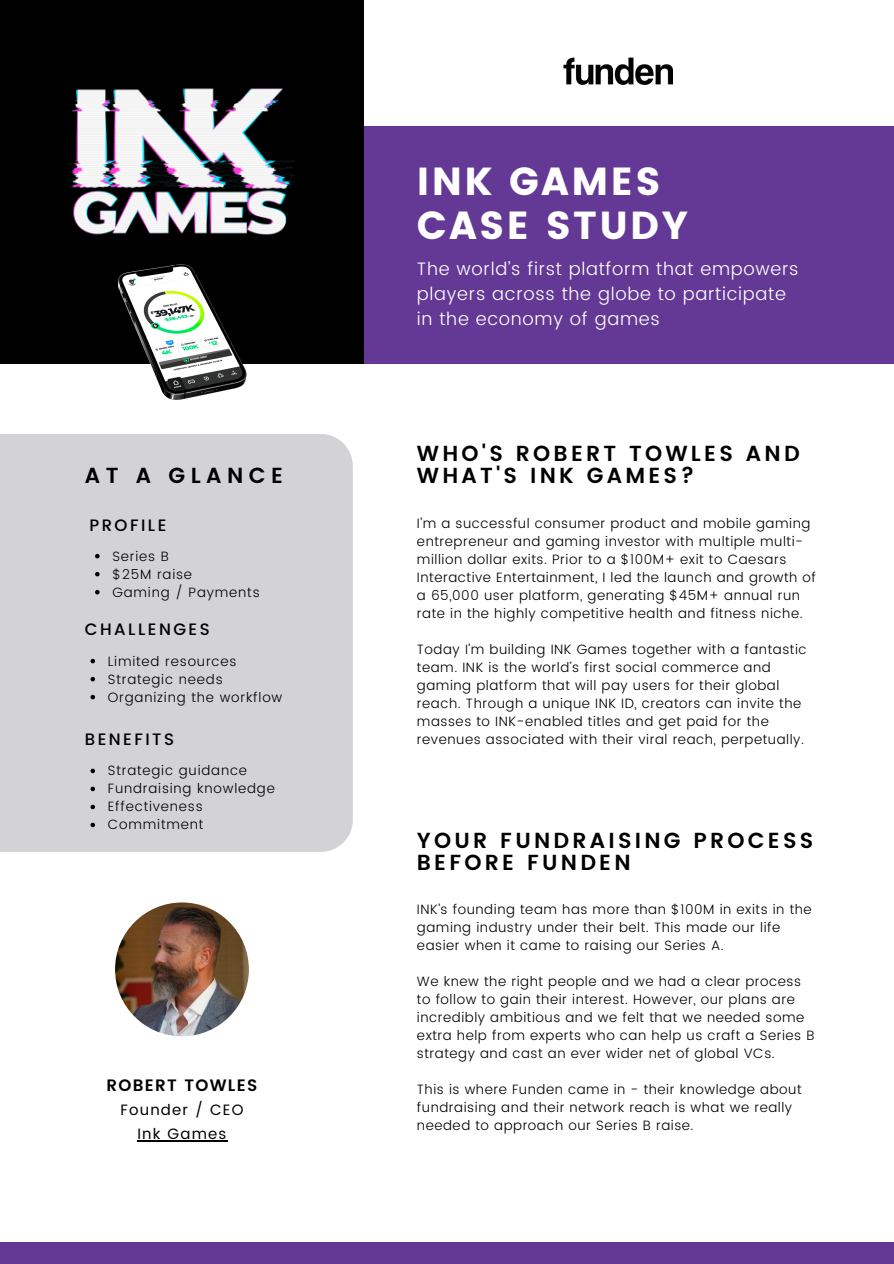
<style>
.page{position:relative;width:894px;height:1264px;background:#fff}
.page>*{position:absolute;margin:0;border:0;box-sizing:border-box;transform-origin:0 0}
.t1{font:39px "Poppins";letter-spacing:.06em;color:#fff}
.t2{font:600 21.75px/22.5px "Poppins";letter-spacing:.15em;color:#000}
.t3{font:600 21.75px "Poppins";letter-spacing:.25em;color:#000}
.t4{font:300 18px/24.8px "Poppins";letter-spacing:.04em;color:#fff}
.t5{font:500 16.5px "Poppins";letter-spacing:.15em;color:#000}
.t6{font:600 16.5px "Poppins";letter-spacing:.08em;color:#000}
.t7{font:15px "Poppins";letter-spacing:.08em;color:#000}
.t8{font:300 13.5px/18px "Poppins";letter-spacing:.04em;color:#000}
.t9{font:300 13.5px "Poppins";letter-spacing:.06em;color:#000}
</style>
<div class="page">
<div style="left:161px;top:126px;width:732px;height:238px;background:#643995"></div>
<div style="left:0;top:434px;width:353px;height:417px;background:#d3d3d5"></div>
<div style="left:0;top:1242px;width:893px;height:21px;background:#643995"></div>
<img style="left:115px;top:902px;width:134px;height:134px;border-radius:50%">
<div style="left:0;top:0;width:364px;height:364px;background:#000"></div>
<img style="left:68px;top:88px;width:227px;height:147px">
<img style="left:118px;top:264px;width:129px;height:136px">
<img style="left:563px;top:57px;width:109px;height:27px">
<hr style="left:137px;top:1140px;width:90px;height:1px;background:#000">
<svg style="left:90px;top:768px;width:5px;height:5px"></svg>
<svg style="left:90px;top:786px;width:5px;height:5px"></svg>
<svg style="left:90px;top:804px;width:5px;height:5px"></svg>
<svg style="left:90px;top:822px;width:5px;height:5px"></svg>
<svg style="left:90px;top:659px;width:5px;height:4px"></svg>
<svg style="left:90px;top:677px;width:5px;height:4px"></svg>
<svg style="left:90px;top:695px;width:5px;height:4px"></svg>
<svg style="left:95px;top:554px;width:4px;height:4px"></svg>
<svg style="left:95px;top:572px;width:4px;height:4px"></svg>
<svg style="left:95px;top:590px;width:4px;height:4px"></svg>
<p class="t3" style="left:85px;top:463px;width:199px">AT A GLANCE</p>
<p class="t5" style="left:89px;top:515px;width:78px">PROFILE</p>
<p class="t8" style="left:112px;top:547px;width:58px">Series B</p>
<p class="t9" style="left:112px;top:566px;width:81px">$25M raise</p>
<p class="t9" style="left:112px;top:584px;width:149px">Gaming / Payments</p>
<p class="t5" style="left:85px;top:620px;width:126px">CHALLENGES</p>
<p class="t9" style="left:108px;top:653px;width:130px">Limited resources</p>
<p class="t9" style="left:108px;top:671px;width:116px">Strategic needs</p>
<p class="t9" style="left:108px;top:689px;width:176px">Organizing the workflow</p>
<p class="t5" style="left:85px;top:729px;width:91px">BENEFITS</p>
<p class="t9" style="left:108px;top:762px;width:141px">Strategic guidance</p>
<p class="t9" style="left:108px;top:781px;width:168px">Fundraising knowledge</p>
<p class="t9" style="left:108px;top:799px;width:96px">Effectiveness</p>
<p class="t9" style="left:108px;top:817px;width:97px">Commitment</p>
<p class="t6" style="left:106px;top:1075px;width:152px">ROBERT TOWLES</p>
<p class="t7" style="left:120px;top:1101px;width:124px">Founder / CEO</p>
<p class="t7" style="left:137px;top:1125px;width:90px">Ink Games</p>
<p class="t1" style="left:417px;top:159px;width:245px">INK GAMES</p>
<p class="t1" style="left:417px;top:203px;width:273px">CASE STUDY</p>
<p class="t4" style="left:417px;top:256px;width:383px">The world’s first platform that empowers players across the globe to participate in the economy of games</p>
<p class="t2" style="left:417px;top:442px;width:384px">WHO'S ROBERT TOWLES AND<br>WHAT'S INK GAMES?</p>
<p class="t8" style="left:417px;top:514px;width:400px">I’m a successful consumer product and mobile gaming entrepreneur and gaming investor with multiple multi&shy;million dollar exits. Prior to a $100M+ exit to Caesars Interactive Entertainment, I led the launch and growth of a 65,000 user platform, generating $45M+ annual run rate in the highly competitive health and fitness niche.</p>
<p class="t8" style="left:417px;top:640px;width:391px">Today I’m building INK Games together with a fantastic team. INK is the world’s first social commerce and gaming platform that will pay users for their global reach. Through a unique INK ID, creators can invite the masses to INK-enabled titles and get paid for the revenues associated with their viral reach, perpetually.</p>
<p class="t2" style="left:417px;top:829px;width:398px">YOUR FUNDRAISING PROCESS<br>BEFORE FUNDEN</p>
<p class="t8" style="left:417px;top:899px;width:396px">INK’s founding team has more than $100M in exits in the gaming industry under their belt. This made our life easier when it came to raising our Series A.</p>
<p class="t8" style="left:417px;top:971px;width:399px">We knew the right people and we had a clear process to follow to gain their interest. However, our plans are incredibly ambitious and we felt that we needed some extra help from experts who can help us craft a Series B strategy and cast an ever wider net of global VCs.</p>
<p class="t8" style="left:417px;top:1080px;width:386px">This is where Funden came in - their knowledge about fundraising and their network reach is what we really needed to approach our Series B raise.</p>
</div>
